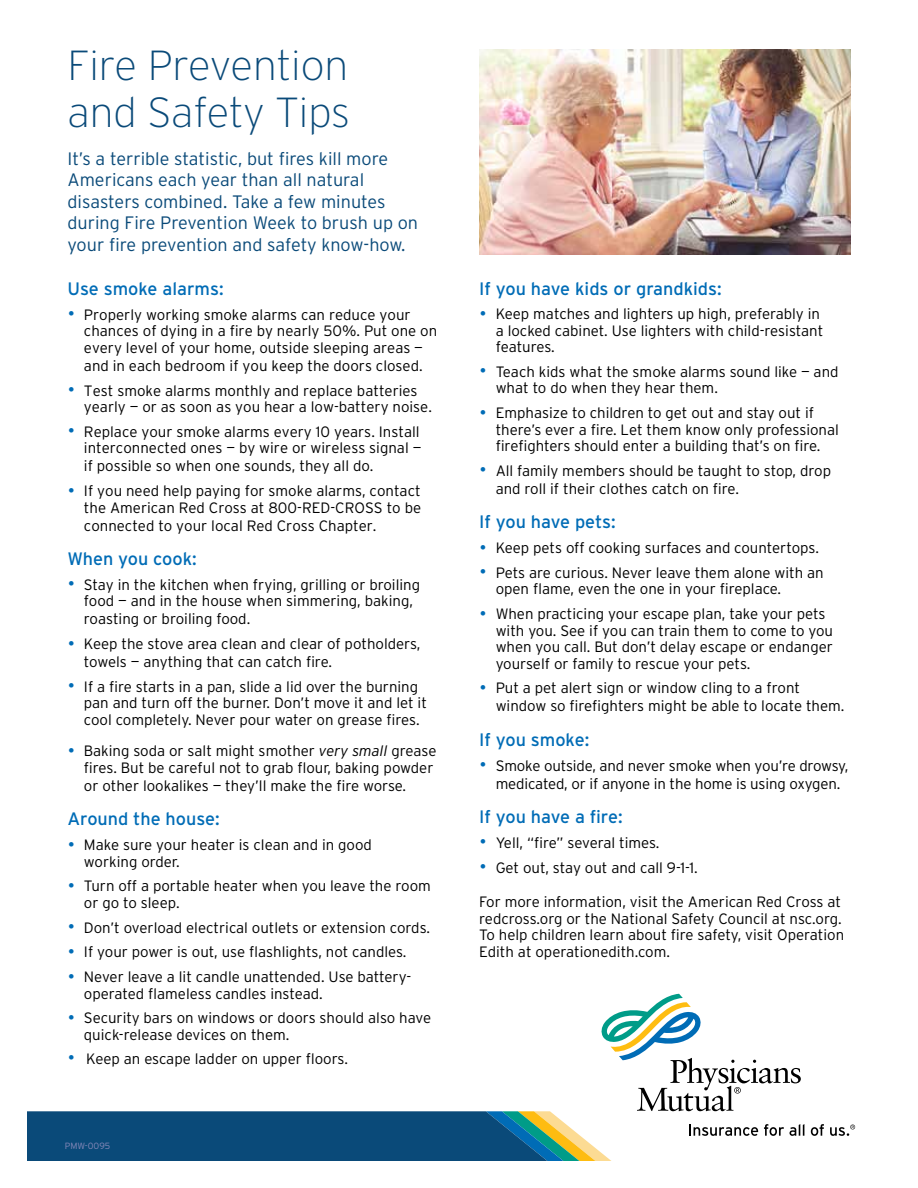
<style>
.page{position:relative;width:918px;height:1188px;background:#fff}
.page>*{position:absolute;margin:0;border:0;box-sizing:border-box;transform-origin:0 0}
.t1{font:200 42px/46.5px "Interstate";letter-spacing:-.005em;color:#0a4a79}
.t2{font:300 18px/21.6px "Interstate";color:#0a4a79}
.t3{font:18px "Interstate";color:#006cb6}
.t4{font:300 15px/16.5px "Interstate";color:#000}
.t5{font:300 9px "Interstate";color:#8889ba}
.s1{font-size:21px;color:#006cb6}
.s2{font-style:italic}
</style>
<div class="page">
<svg style="left:27px;top:994px;width:777px;height:167px"></svg>
<svg style="left:811px;top:1124px;width:13px;height:12px"></svg>
<svg style="left:830px;top:1125px;width:25px;height:11px"></svg>
<img style="left:480px;top:50px;width:370px;height:204px">
<h1 class="t1" style="left:68px;top:42px;width:284px">Fire Prevention and Safety Tips</h1>
<p class="t2" style="left:68px;top:147px;width:352px">It’s a terrible statistic, but fires kill more Americans each year than all natural disasters combined. Take a few minutes during Fire Prevention Week to brush up on your fire prevention and safety know-how.</p>
<p class="t3" style="left:68px;top:278px;width:158px">Use smoke alarms:</p>
<p class="t4" style="left:84px;top:306px;width:355px;text-indent:-16px"><span class="s1">•</span> Properly working smoke alarms can reduce your chances of dying in a fire by nearly 50%. Put one on every level of your home, outside sleeping areas —</p>
<p class="t4" style="left:84px;top:357px;width:340px">and in each bedroom if you keep the doors closed.</p>
<p class="t4" style="left:84px;top:382px;width:350px;text-indent:-16px"><span class="s1">•</span> Test smoke alarms monthly and replace batteries yearly — or as soon as you hear a low-battery noise.</p>
<p class="t4" style="left:68px;top:423px;width:355px;text-align:right"><span class="s1">•</span> Replace your smoke alarms every 10 years. Install interconnected ones — by wire or wireless signal —</p>
<p class="t4" style="left:84px;top:458px;width:291px">if possible so when one sounds, they all do.</p>
<p class="t4" style="left:68px;top:482px;width:355px;text-align:right"><span class="s1">•</span> If you need help paying for smoke alarms, contact the American Red Cross at 800-RED-CROSS to be</p>
<p class="t4" style="left:84px;top:517px;width:294px">connected to your local Red Cross Chapter.</p>
<p class="t3" style="left:68px;top:548px;width:131px">When you cook:</p>
<p class="t4" style="left:84px;top:576px;width:338px;text-indent:-16px"><span class="s1">•</span> Stay in the kitchen when frying, grilling or broiling food — and in the house when simmering, baking,</p>
<p class="t4" style="left:84px;top:611px;width:168px">roasting or broiling food.</p>
<p class="t4" style="left:84px;top:635px;width:338px;line-height:18px;text-indent:-16px"><span class="s1">•</span> Keep the stove area clean and clear of potholders, towels — anything that can catch fire.</p>
<p class="t4" style="left:84px;top:678px;width:345px;text-indent:-16px"><span class="s1">•</span> If a fire starts in a pan, slide a lid over the burning pan and turn off the burner. Don’t move it and let it cool completely. Never pour water on grease fires.</p>
<p class="t4" style="left:68px;top:743px;width:371px;text-align:right"><span class="s1">•</span> Baking soda or salt might smother <span class="s2">very small</span> grease fires. But be careful not to grab flour, baking powder</p>
<p class="t4" style="left:84px;top:777px;width:324px">or other lookalikes — they’ll make the fire worse.</p>
<p class="t3" style="left:68px;top:808px;width:154px">Around the house:</p>
<p class="t4" style="left:84px;top:836px;width:290px;text-indent:-16px"><span class="s1">•</span> Make sure your heater is clean and in good working order.</p>
<p class="t4" style="left:84px;top:878px;width:348px;text-indent:-16px"><span class="s1">•</span> Turn off a portable heater when you leave the room or go to sleep.</p>
<p class="t4" style="left:68px;top:919px;width:364px"><span class="s1">•</span> Don’t overload electrical outlets or extension cords.</p>
<p class="t4" style="left:68px;top:944px;width:341px"><span class="s1">•</span> If your power is out, use flashlights, not candles.</p>
<p class="t4" style="left:84px;top:968px;width:329px;text-indent:-16px"><span class="s1">•</span> Never leave a lit candle unattended. Use battery&shy;operated flameless candles instead.</p>
<p class="t4" style="left:84px;top:1010px;width:349px;text-indent:-16px"><span class="s1">•</span> Security bars on windows or doors should also have quick-release devices on them.</p>
<p class="t4" style="left:68px;top:1050px;width:282px"><span class="s1">•</span> Keep an escape ladder on upper floors.</p>
<p class="t5" style="left:65px;top:1141px;width:47px">PMW-0095</p>
<p class="t3" style="left:479px;top:278px;width:244px">If you have kids or grandkids:</p>
<p class="t4" style="left:496px;top:305px;width:329px;text-indent:-16px"><span class="s1">•</span> Keep matches and lighters up high, preferably in a locked cabinet. Use lighters with child-resistant features.</p>
<p class="t4" style="left:496px;top:363px;width:344px;text-indent:-16px"><span class="s1">•</span> Teach kids what the smoke alarms sound like — and what to do when they hear them.</p>
<p class="t4" style="left:496px;top:404px;width:345px;text-indent:-16px"><span class="s1">•</span> Emphasize to children to get out and stay out if there’s ever a fire. Let them know only professional firefighters should enter a building that’s on fire.</p>
<p class="t4" style="left:496px;top:461px;width:337px;line-height:18px;text-indent:-16px"><span class="s1">•</span> All family members should be taught to stop, drop and roll if their clothes catch on fire.</p>
<p class="t3" style="left:479px;top:511px;width:138px">If you have pets:</p>
<p class="t4" style="left:479px;top:539px;width:341px"><span class="s1">•</span> Keep pets off cooking surfaces and countertops.</p>
<p class="t4" style="left:496px;top:564px;width:330px;text-indent:-16px"><span class="s1">•</span> Pets are curious. Never leave them alone with an open flame, even the one in your fireplace.</p>
<p class="t4" style="left:496px;top:605px;width:339px;text-indent:-16px"><span class="s1">•</span> When practicing your escape plan, take your pets with you. See if you can train them to come to you when you call. But don’t delay escape or endanger yourself or family to rescue your pets.</p>
<p class="t4" style="left:496px;top:679px;width:350px;line-height:18px;text-indent:-16px"><span class="s1">•</span> Put a pet alert sign or window cling to a front window so firefighters might be able to locate them.</p>
<p class="t3" style="left:479px;top:729px;width:112px">If you smoke:</p>
<p class="t4" style="left:479px;top:756px;width:371px;line-height:18px;text-align:center"><span class="s1">•</span> Smoke outside, and never smoke when you’re drowsy, medicated, or if anyone in the home is using oxygen.</p>
<p class="t3" style="left:479px;top:806px;width:145px">If you have a fire:</p>
<p class="t4" style="left:479px;top:834px;width:182px"><span class="s1">•</span> Yell, “fire” several times.</p>
<p class="t4" style="left:479px;top:859px;width:220px"><span class="s1">•</span> Get out, stay out and call 9-1-1.</p>
<p class="t4" style="left:479px;top:893px;width:366px">For more information, visit the American Red Cross at redcross.org or the National Safety Council at nsc.org.<br>To help children learn about fire safety, visit Operation Edith at operationedith.com.</p>
</div>
